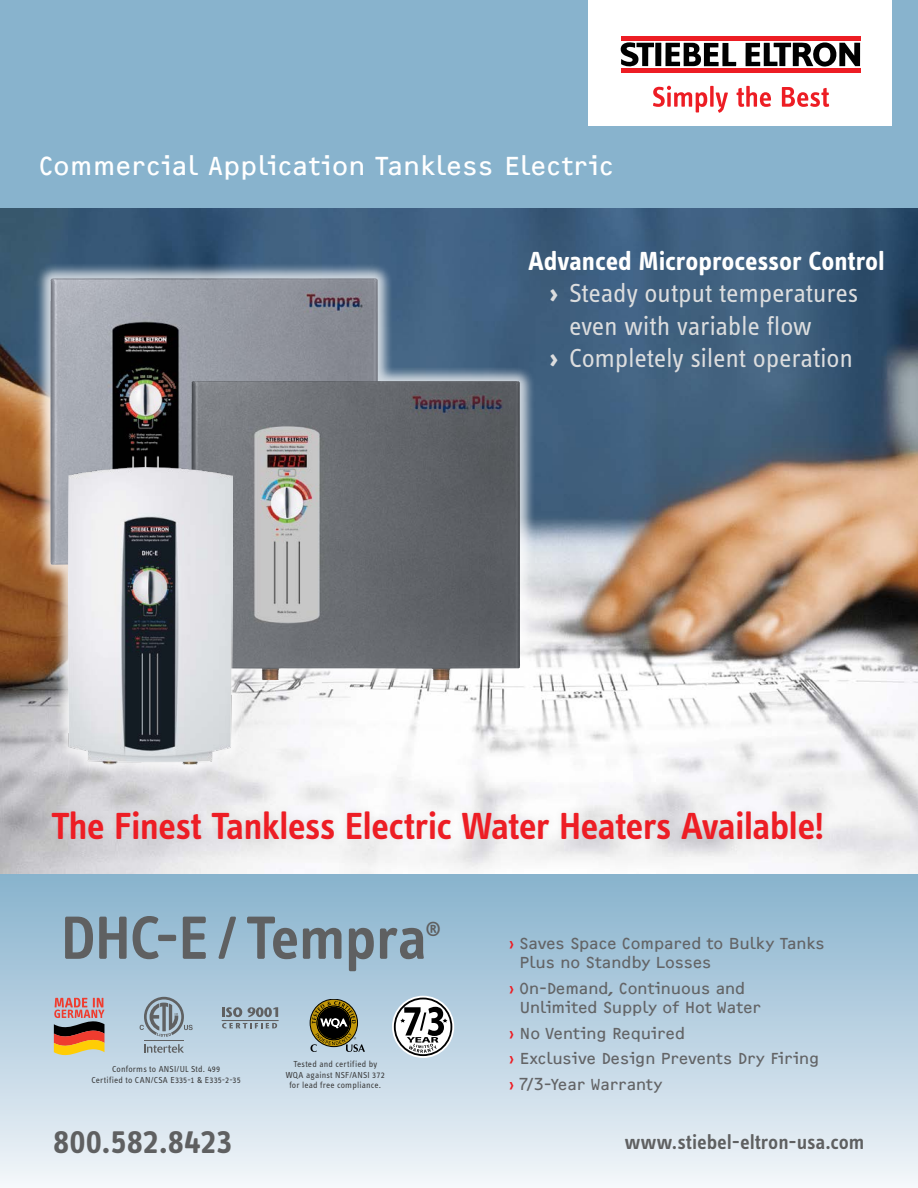
<style>
.page{position:relative;width:918px;height:1188px;background:#fff}
.page>*{position:absolute;margin:0;border:0;box-sizing:border-box;transform-origin:0 0}
.t1{font:600 63px "STE Info Text";letter-spacing:-.015em;color:#5f6061}
.t2{font:600 39px "STE Info Text";letter-spacing:-.025em;color:#ed1d24}
.t3{font:600 36px "STE Info Text";color:#5f6061}
.t4{font:27px "STE Info Text";letter-spacing:-.01em;color:#dcddde}
.t5{font:27px "F2 FOCR Bczyk Com";letter-spacing:.025em;color:#fff}
.t6{font:700 27px "STE Info Text";letter-spacing:-.005em;color:#fff}
.t7{font:600 21px "STE Info Text";color:#5f6061}
.t8{font:16.5px/19.5px "F2 FOCR Bczyk Com";color:#636466}
.t9{font:9px/10.8px "STE Info Text";letter-spacing:.02em;color:#3a3a3a;text-align:center}
.s1{font-weight:700}
.s2{color:#ed1d24}
</style>
<div class="page">
<img style="left:0;top:207px;width:918px;height:667px">
<div style="left:44px;top:803px;width:787px;height:44px;background:#606061;opacity:.15"></div>
<div style="left:35px;top:263px;width:500px;height:516px;background:#fff;opacity:.75"></div>
<img style="left:50px;top:278px;width:328px;height:299px">
<img style="left:191px;top:381px;width:329px;height:300px">
<img style="left:69px;top:468px;width:163px;height:296px">
<div style="left:0;top:0;width:918px;height:207px;background:#88b3cd"></div>
<div style="left:588px;top:0;width:303px;height:126px;background:#fff"></div>
<svg style="left:746px;top:42px;width:114px;height:25px"></svg>
<svg style="left:621px;top:42px;width:115px;height:25px"></svg>
<div style="left:621px;top:36px;width:240px;height:5px;background:#ed1d24"></div>
<div style="left:621px;top:68px;width:240px;height:5px;background:#ed1d24"></div>
<svg style="left:653px;top:86px;width:54px;height:26px"></svg>
<svg style="left:710px;top:86px;width:4px;height:21px"></svg>
<svg style="left:716px;top:93px;width:12px;height:20px"></svg>
<svg style="left:737px;top:86px;width:34px;height:21px"></svg>
<svg style="left:782px;top:87px;width:47px;height:20px"></svg>
<div style="left:0;top:874px;width:918px;height:314px;background:linear-gradient(to bottom,#86b1cc,#f1f5f9)"></div>
<svg style="left:222px;top:1007px;width:20px;height:10px"></svg>
<svg style="left:248px;top:1007px;width:30px;height:10px"></svg>
<svg style="left:222px;top:1023px;width:55px;height:5px"></svg>
<hr style="left:222px;top:1020px;width:56px;height:1px;background:#606061">
<svg style="left:393px;top:997px;width:60px;height:60px"></svg>
<div style="left:392px;top:996px;width:62px;height:62px;border:2px solid #fff;border-radius:50%"></div>
<div style="left:398px;top:1002px;width:50px;height:50px;background:#fff;border-radius:50%"></div>
<div style="left:396px;top:999px;width:54px;height:55px;border:5px solid #fff;border-radius:50%"></div>
<svg style="left:400px;top:1007px;width:47px;height:46px"></svg>
<svg style="left:54px;top:998px;width:50px;height:61px;background:#b88468"></svg>
<svg style="left:311px;top:1001px;width:54px;height:51px;background:#737156"></svg>
<svg style="left:144px;top:1044px;width:40px;height:9px"></svg>
<hr style="left:144px;top:1040px;width:40px;height:1px;background:#606162">
<svg style="left:140px;top:997px;width:53px;height:40px;background:#99aab6"></svg>
<h3 class="t5" style="left:39px;top:151px;width:576px">Commercial Application Tankless Electric</h3>
<h3 class="t6" style="left:529px;top:245px;width:358px">Advanced Microprocessor Control</h3>
<h3 class="t4" style="left:550px;top:278px;width:310px"><span class="s1">›</span> Steady output temperatures</h3>
<h3 class="t4" style="left:569px;top:311px;width:244px">even with variable flow</h3>
<h3 class="t4" style="left:550px;top:343px;width:305px"><span class="s1">›</span> Completely silent operation</h3>
<h2 class="t2" style="left:51px;top:803px;width:775px">The Finest Tankless Electric Water Heaters Available!</h2>
<h1 class="t1" style="left:61px;top:902px;width:368px">DHC-E / Tempra</h1>
<p class="t7" style="left:426px;top:917px;width:17px">®</p>
<p class="t9" style="left:91px;top:1064px;width:151px">Conforms to ANSI/UL Std. 499<br>Certified to CAN/CSA E335-1 &amp; E335-2-35</p>
<p class="t9" style="left:286px;top:1058px;width:100px">Tested and certified by<br>WQA against NSF/ANSI 372 for lead free compliance.</p>
<p class="t8" style="left:520px;top:934px;width:307px;text-indent:-10px"><span class="s2">›</span> Saves Space Compared to Bulky Tanks<br>Plus no Standby Losses</p>
<p class="t8" style="left:519px;top:979px;width:243px;text-indent:-10px"><span class="s2">›</span> On-Demand, Continuous and<br>Unlimited Supply of Hot Water</p>
<p class="t8" style="left:509px;top:1021px;width:312px;line-height:25.5px"><span class="s2">›</span> No Venting Required<br><span class="s2">›</span> Exclusive Design Prevents Dry Firing <span class="s2">›</span> 7/3-Year Warranty</p>
<h3 class="t3" style="left:53px;top:1120px;width:181px">800.582.8423</h3>
<p class="t7" style="left:625px;top:1130px;width:241px">www.stiebel-eltron-usa.com</p>
</div>
